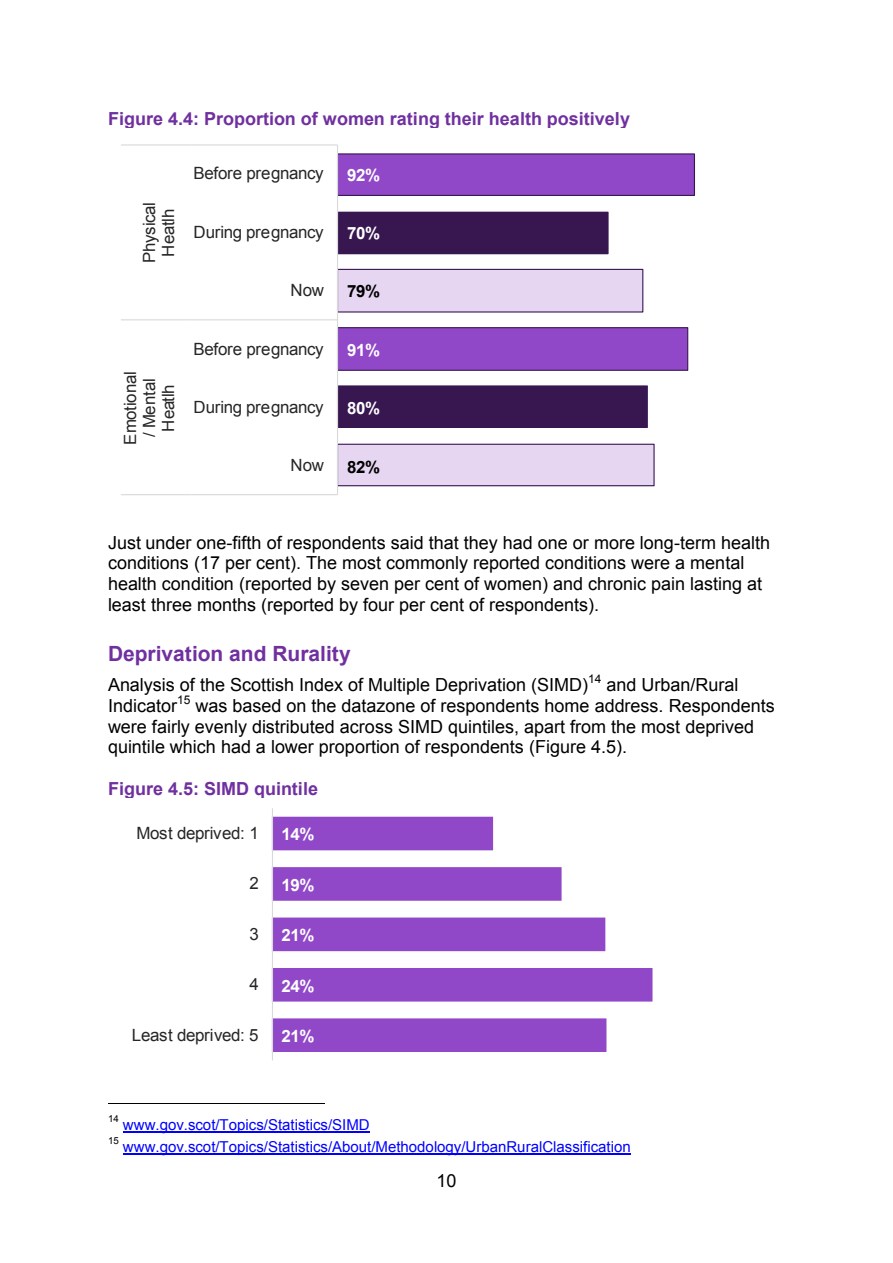
<style>
.page{position:relative;width:893px;height:1263px;background:#fff}
.page>*{position:absolute;margin:0;border:0;box-sizing:border-box;transform-origin:0 0}
.t1{font:700 21px "Arial";color:#7030a0}
.t2{font:18px/20.7px "Arial";color:#000}
.t3{font:700 18px "Arial";color:#7030a0}
.t4{font:16.95px "Arial";letter-spacing:-.025em;color:#262626}
.t5{font:700 16.95px "Arial";letter-spacing:-.025em;color:#fff}
.t6{font:16.8px/18.9px "Arial";letter-spacing:-.02em;color:#262626;text-align:center}
.t7{font:700 16.8px "Arial";color:#fff}
.t8{font:700 16.8px "Arial";color:#000}
.t9{font:15px "Arial";color:#00f}
.t10{font:12px "Arial";color:#000}
.t11{font:9.75px "Arial";color:#000}
</style>
<div class="page">
<hr style="left:108px;top:1103px;width:216px;height:1px;background:#000">
<hr style="left:123px;top:1131px;width:247px;height:1px;background:#00f">
<hr style="left:123px;top:1153px;width:508px;height:1px;background:#00f">
<div style="left:338px;top:444px;width:316px;height:42px;background:#e6d6f2"></div>
<div style="left:337px;top:444px;width:318px;height:42px;border:1px solid #381751"></div>
<div style="left:338px;top:386px;width:309px;height:41px;background:#381751"></div>
<div style="left:337px;top:385px;width:311px;height:43px;border:1px solid #381751"></div>
<svg style="left:336px;top:153px;width:359px;height:218px"></svg>
<hr style="left:337px;top:145px;width:1px;height:350px;background:#d9d9d9">
<hr style="left:192px;top:494px;width:146px;height:1px;background:#d9d9d9">
<hr style="left:192px;top:319px;width:146px;height:1px;background:#d9d9d9">
<hr style="left:192px;top:144px;width:146px;height:2px;background:#d9d9d9">
<hr style="left:121px;top:494px;width:71px;height:1px;background:#d9d9d9">
<hr style="left:121px;top:319px;width:71px;height:1px;background:#d9d9d9">
<hr style="left:121px;top:144px;width:71px;height:2px;background:#d9d9d9">
<svg style="left:273px;top:817px;width:380px;height:235px;fill:#9148c8"></svg>
<hr style="left:272px;top:808px;width:1px;height:252px;background:#d9d9d9">
<p class="t3" style="left:108px;top:108px;width:524px">Figure 4.4: Proportion of women rating their health positively</p>
<p class="t6" style="left:140px;top:263px;width:62px;rotate:-90deg">Physical<br>Heatlh</p>
<p class="t6" style="left:121px;top:445px;width:75px;rotate:-90deg">Emotional / Mental<br>Heatlh</p>
<p class="t4" style="left:193px;top:164px;width:132px">Before pregnancy</p>
<p class="t4" style="left:193px;top:222px;width:132px">During pregnancy</p>
<p class="t4" style="left:291px;top:281px;width:35px">Now</p>
<p class="t4" style="left:193px;top:339px;width:132px">Before pregnancy</p>
<p class="t6" style="left:193px;top:398px;width:132px">During pregnancy</p>
<p class="t6" style="left:291px;top:456px;width:35px">Now</p>
<p class="t5" style="left:347px;top:165px;width:35px">92%</p>
<p class="t5" style="left:347px;top:224px;width:35px">70%</p>
<p class="t8" style="left:347px;top:282px;width:35px">79%</p>
<p class="t7" style="left:347px;top:341px;width:35px">91%</p>
<p class="t7" style="left:347px;top:399px;width:35px">80%</p>
<p class="t8" style="left:347px;top:457px;width:35px">82%</p>
<p class="t2" style="left:108px;top:532px;width:664px">Just under one-fifth of respondents said that they had one or more long-term health conditions (17 per cent). The most commonly reported conditions were a mental health condition (reported by seven per cent of women) and chronic pain lasting at least three months (reported by four per cent of respondents).</p>
<p class="t1" style="left:108px;top:642px;width:244px">Deprivation and Rurality</p>
<p class="t2" style="left:108px;top:675px;width:482px">Analysis of the Scottish Index of Multiple Deprivation (SIMD)</p>
<p class="t10" style="left:588px;top:672px;width:15px">14</p>
<p class="t2" style="left:607px;top:675px;width:133px">and Urban/Rural</p>
<p class="t2" style="left:108px;top:695px;width:71px">Indicator</p>
<p class="t10" style="left:177px;top:693px;width:15px">15</p>
<p class="t2" style="left:108px;top:695px;width:668px;text-indent:87px">was based on the datazone of respondents home address. Respondents were fairly evenly distributed across SIMD quintiles, apart from the most deprived quintile which had a lower proportion of respondents (Figure 4.5).</p>
<p class="t3" style="left:108px;top:779px;width:212px">Figure 4.5: SIMD quintile</p>
<p class="t4" style="left:137px;top:824px;width:124px">Most deprived: 1</p>
<p class="t5" style="left:282px;top:825px;width:35px">14%</p>
<p class="t6" style="left:249px;top:874px;width:11px">2</p>
<p class="t5" style="left:282px;top:875px;width:35px">19%</p>
<p class="t4" style="left:249px;top:925px;width:11px">3</p>
<p class="t7" style="left:282px;top:926px;width:35px">21%</p>
<p class="t4" style="left:249px;top:975px;width:11px">4</p>
<p class="t5" style="left:282px;top:976px;width:35px">24%</p>
<p class="t4" style="left:132px;top:1025px;width:128px">Least deprived: 5</p>
<p class="t5" style="left:282px;top:1027px;width:35px">21%</p>
<p class="t11" style="left:108px;top:1113px;width:12px">14</p>
<p class="t9" style="left:123px;top:1116px;width:248px">www.gov.scot/Topics/Statistics/SIMD</p>
<p class="t11" style="left:108px;top:1135px;width:12px">15</p>
<p class="t9" style="left:123px;top:1138px;width:509px">www.gov.scot/Topics/Statistics/About/Methodology/UrbanRuralClassification</p>
<p class="t2" style="left:437px;top:1170px;width:21px">10</p>
</div>
